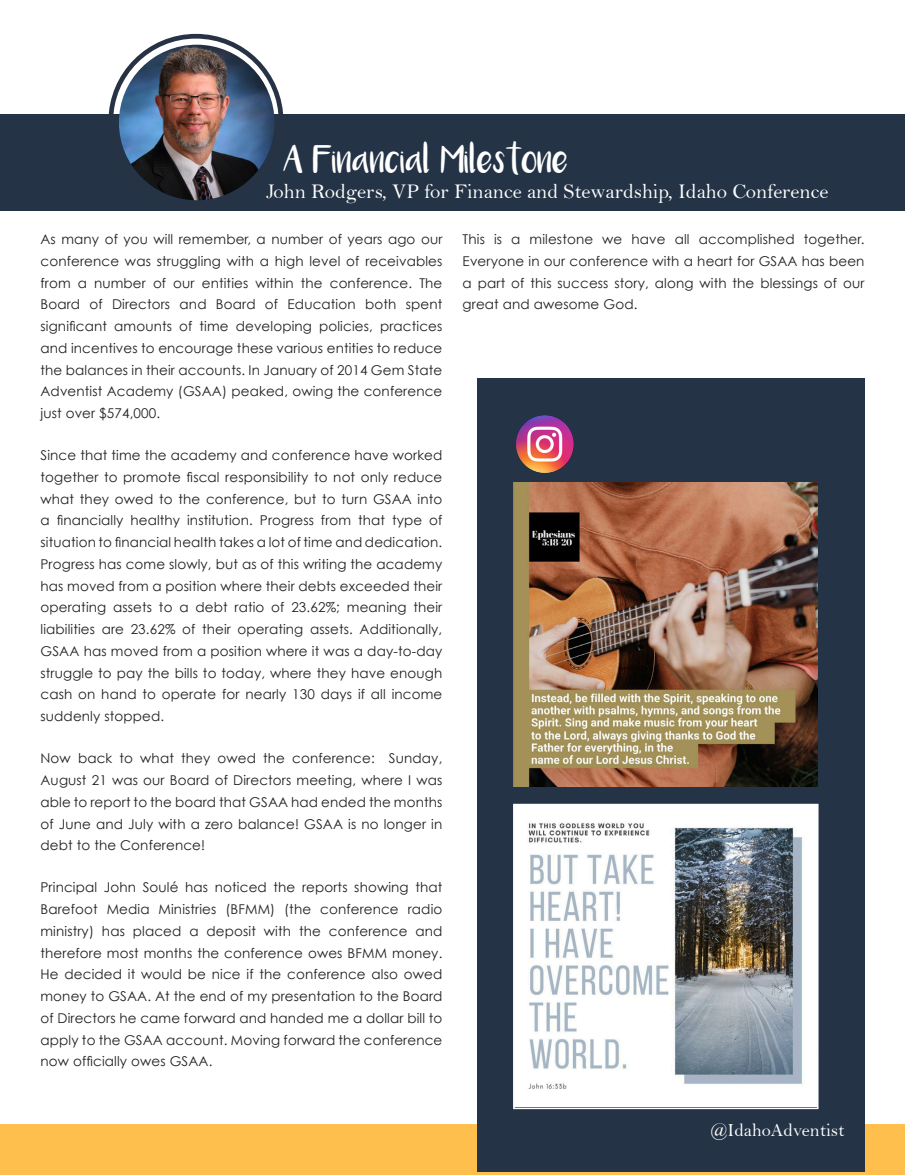
<style>
.page{position:relative;width:905px;height:1175px;background:#fff}
.page>*{position:absolute;margin:0;border:0;box-sizing:border-box;transform-origin:0 0}
.t1{font:21px "Bell";color:#fff}
.t2{font:21px "Luna";color:#fff}
.t3{font:18.6px "Bell";color:#fff}
.t4{font:13.5px/21.8px "Century Gothic";letter-spacing:.01em;color:#231f20;text-align:justify}
</style>
<div class="page">
<div style="left:0;top:114px;width:14px;height:96px;background:#243346"></div>
<div style="left:0;top:1124px;width:14px;height:50px;background:#ffbf4c"></div>
<div style="left:14px;top:1124px;width:890px;height:50px;background:#ffbf4c"></div>
<div style="left:14px;top:114px;width:890px;height:96px;background:#243346"></div>
<img style="left:119px;top:45px;width:155px;height:155px;border-radius:78px">
<div style="left:108px;top:34px;width:175px;height:175px;border:5px solid #273344;border-radius:50%"></div>
<div style="left:477px;top:377px;width:387px;height:794px;background:#243346"></div>
<img style="left:516px;top:415px;width:58px;height:58px">
<img style="left:514px;top:483px;width:303px;height:303px">
<img style="left:516px;top:806px;width:299px;height:300px">
<div style="left:513px;top:803px;width:305px;height:306px;border:2px solid #fff"></div>
<p class="t2" style="left:283px;top:154px;width:286px">A Financial Milestone</p>
<p class="t1" style="left:266px;top:178px;width:563px">John Rodgers, VP for Finance and Stewardship, Idaho Conference</p>
<p class="t4" style="left:40px;top:228px;width:403px">As many of you will remember, a number of years ago our conference was struggling with a high level of receivables from a number of our entities within the conference. The Board of Directors and Board of Education both spent significant amounts of time developing policies, practices and incentives to encourage these various entities to reduce the balances in their accounts. In January of 2014 Gem State Adventist Academy (GSAA) peaked, owing the conference just over $574,000.</p>
<p class="t4" style="left:40px;top:444px;width:403px">Since that time the academy and conference have worked together to promote fiscal responsibility to not only reduce what they owed to the conference, but to turn GSAA into a financially healthy institution. Progress from that type of situation to financial health takes a lot of time and dedication.<br>Progress has come slowly, but as of this writing the academy has moved from a position where their debts exceeded their operating assets to a debt ratio of 23.62%; meaning their liabilities are 23.62% of their operating assets. Additionally, GSAA has moved from a position where it was a day-to-day struggle to pay the bills to today, where they have enough cash on hand to operate for nearly 130 days if all income suddenly stopped.</p>
<p class="t4" style="left:40px;top:747px;width:403px">Now back to what they owed the conference: Sunday, August 21 was our Board of Directors meeting, where I was able to report to the board that GSAA had ended the months of June and July with a zero balance! GSAA is no longer in debt to the Conference!</p>
<p class="t4" style="left:40px;top:876px;width:403px">Principal John Soulé has noticed the reports showing that Barefoot Media Ministries (BFMM) (the conference radio ministry) has placed a deposit with the conference and therefore most months the conference owes BFMM money.<br>He decided it would be nice if the conference also owed money to GSAA. At the end of my presentation to the Board of Directors he came forward and handed me a dollar bill to apply to the GSAA account. Moving forward the conference now officially owes GSAA.</p>
<p class="t4" style="left:462px;top:228px;width:403px">This is a milestone we have all accomplished together.<br>Everyone in our conference with a heart for GSAA has been a part of this success story, along with the blessings of our great and awesome God.</p>
<p class="t3" style="left:710px;top:1118px;width:135px">@IdahoAdventist</p>
</div>
